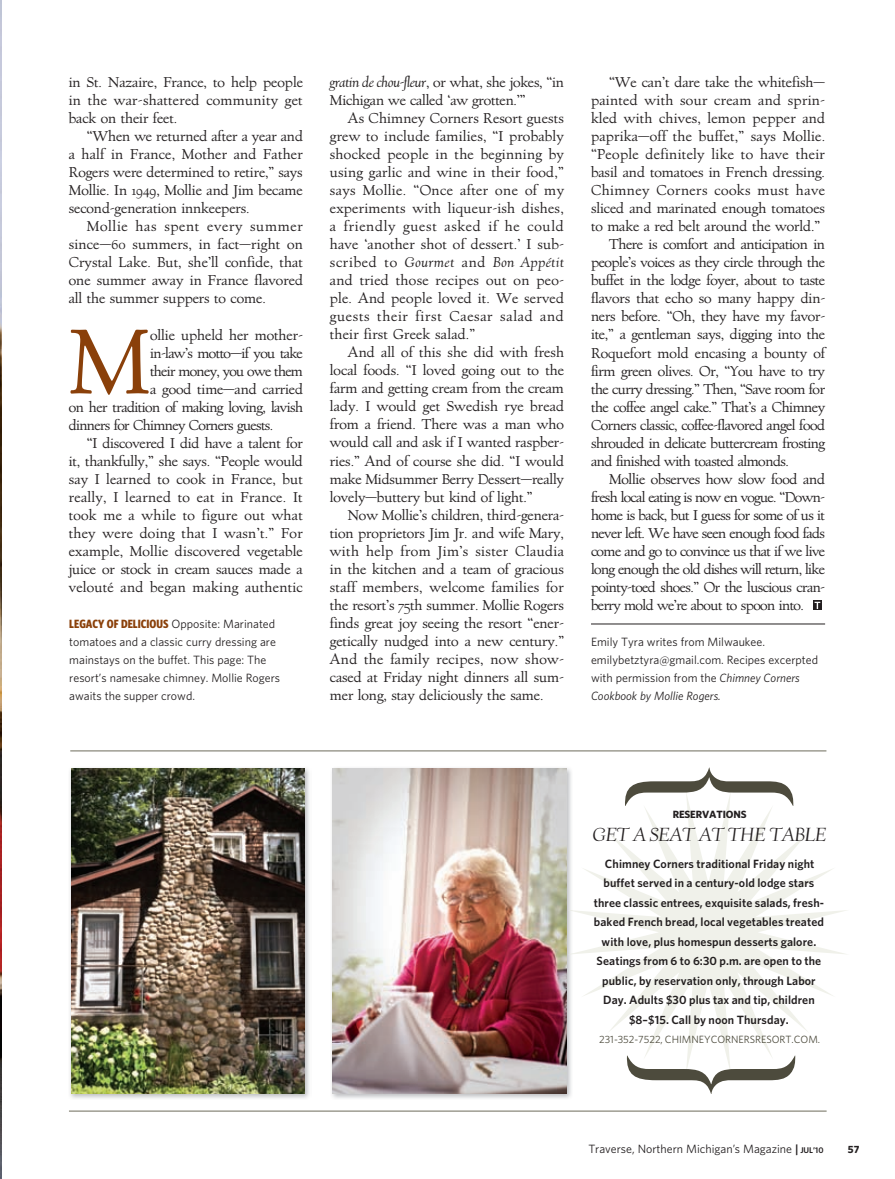
<style>
.page{position:relative;width:895px;height:1179px;background:#fff}
.page>*{position:absolute;margin:0;border:0;box-sizing:border-box;transform-origin:0 0}
.t1{font:87.3px "Village";color:#8a400a}
.t2{font:18px "Village Italic Titling";letter-spacing:-.015em;color:#231f20}
.t3{font:13.5px/18px "Village";letter-spacing:-.01em;color:#231f20;text-align:justify}
.t4{font:13.5px "Village";letter-spacing:-.035em;color:#231f20}
.t5{font:13.5px "Village";letter-spacing:-.04em;color:#231f20}
.t6{font:13.5px "Village";letter-spacing:-.045em;color:#231f20}
.t7{font:13.5px "Village";letter-spacing:.02em;color:#231f20}
.t8{font:13.5px "Village";letter-spacing:.015em;color:#231f20}
.t9{font:13.5px "Village";letter-spacing:.025em;color:#231f20}
.t10{font:13.5px "Village";letter-spacing:.01em;color:#231f20}
.t11{font:13.5px "Village";letter-spacing:.03em;color:#231f20}
.t12{font:13.5px "Village";letter-spacing:-.05em;color:#231f20}
.t13{font:12px/18px "Whitney";color:#231f20}
.t14{font:600 12px/19.5px "Whitney";letter-spacing:.01em;color:#231f20;text-align:center}
.t15{font:10.5px "Whitney";color:#4d4b3d}
.t16{font:700 10.5px "Whitney";letter-spacing:-.01em;color:#231f20}
.s1{font-family:"Whitney Condensed";font-weight:700;color:#8a400a}
.s2{font-style:italic}
.s3{font-weight:600}
.s4{font-weight:600;font-size:8.25px}
</style>
<div class="page">
<svg style="left:573px;top:799px;width:274px;height:263px"></svg>
<hr style="left:591px;top:623px;width:234px;height:1px;background:#231f20">
<div style="left:813px;top:600px;width:8px;height:9px;background:#231f20"></div>
<svg style="left:814px;top:601px;width:6px;height:8px"></svg>
<hr style="left:70px;top:750px;width:756px;height:1px;background:#9e9d92">
<hr style="left:69px;top:1110px;width:757px;height:1px;background:#9e9d92">
<img style="left:332px;top:768px;width:240px;height:331px">
<img style="left:567px;top:909px;width:6px;height:45px">
<img style="left:333px;top:768px;width:233px;height:325px">
<img style="left:70px;top:768px;width:239px;height:331px">
<img style="left:71px;top:768px;width:234px;height:325px">
<img style="left:0;top:3px;width:2px;height:1172px">
<svg style="left:626px;top:1055px;width:169px;height:38px"></svg>
<svg style="left:624px;top:767px;width:169px;height:38px"></svg>
<p class="t3" style="left:69px;top:74px;width:236px">in St. Nazaire, France, to help people in the war-shattered community get back on their feet.</p>
<p class="t3" style="left:69px;top:128px;width:236px;text-indent:18px">“When we returned after a year and a half in France, Mother and Father Rogers were determined to retire,” says Mollie. In 1949, Mollie and Jim became second-generation innkeepers.</p>
<p class="t3" style="left:69px;top:218px;width:236px;text-indent:18px">Mollie has spent every summer since—60 summers, in fact—right on Crystal Lake. But, she’ll confide, that one summer away in France flavored all the summer suppers to come.</p>
<h1 class="t1" style="left:69px;top:309px;width:83px">M</h1>
<p class="t3" style="left:150px;top:326px;width:154px">ollie upheld her mother-</p>
<p class="t6" style="left:150px;top:344px;width:154px">in-law’s motto—if you take</p>
<p class="t12" style="left:150px;top:362px;width:154px">their money, you owe them</p>
<p class="t3" style="left:150px;top:380px;width:154px">a good time—and carried</p>
<p class="t5" style="left:69px;top:398px;width:236px">on her tradition of making loving, lavish</p>
<p class="t6" style="left:69px;top:416px;width:206px">dinners for Chimney Corners guests.</p>
<p class="t3" style="left:87px;top:434px;width:217px">“I discovered I did have a talent for</p>
<p class="t3" style="left:69px;top:452px;width:235px">it, thankfully,” she says. “People would</p>
<p class="t8" style="left:69px;top:470px;width:236px">say I learned to cook in France, but</p>
<p class="t9" style="left:69px;top:488px;width:235px">really, I learned to eat in France. It</p>
<p class="t7" style="left:69px;top:506px;width:235px">took me a while to figure out what</p>
<p class="t7" style="left:69px;top:524px;width:235px">they were doing that I wasn’t.” For</p>
<p class="t10" style="left:69px;top:542px;width:235px">example, Mollie discovered vegetable</p>
<p class="t3" style="left:69px;top:560px;width:235px">juice or stock in cream sauces made a</p>
<p class="t7" style="left:69px;top:578px;width:235px">velouté and began making authentic</p>
<p class="t13" style="left:69px;top:614px;width:212px"><span class="s1">LEGACY OF DELICIOUS</span> Opposite: Marinated tomatoes and a classic curry dressing are mainstays on the buffet. This page: The resort’s namesake chimney. Mollie Rogers awaits the supper crowd.</p>
<p class="t3" style="left:330px;top:74px;width:235px"><span class="s2">gratin de chou-fleur</span>, or what, she jokes, “in<br>Michigan we called ‘aw grotten.’”</p>
<p class="t3" style="left:330px;top:110px;width:236px;text-indent:18px">As Chimney Corners Resort guests grew to include families, “I probably shocked people in the beginning by using garlic and wine in their food,” says Mollie. “Once after one of my experiments with liqueur-ish dishes, a friendly guest asked if he could have ‘another shot of dessert.’ I sub&shy;scribed to <span class="s2">Gourmet</span> and <span class="s2">Bon Appétit </span>and tried those recipes out on peo&shy;ple. And people loved it. We served guests their first Caesar salad and their first Greek salad.”</p>
<p class="t3" style="left:330px;top:344px;width:236px;text-indent:18px">And all of this she did with fresh local foods. “I loved going out to the farm and getting cream from the cream lady. I would get Swedish rye bread from a friend. There was a man who would call and ask if I wanted raspber&shy;ries.” And of course she did. “I would make Midsummer Berry Dessert—really lovely—buttery but kind of light.”</p>
<p class="t3" style="left:330px;top:506px;width:236px;text-indent:18px">Now Mollie’s children, third-genera&shy;tion proprietors Jim Jr. and wife Mary, with help from Jim’s sister Claudia in the kitchen and a team of gracious staff members, welcome families for the resort’s 75th summer. Mollie Rogers finds great joy seeing the resort “ener&shy;getically nudged into a new century.” And the family recipes, now show&shy;cased at Friday night dinners all sum&shy;mer long, stay deliciously the same.</p>
<p class="t3" style="left:609px;top:74px;width:217px">“We can’t dare take the whitefish—</p>
<p class="t7" style="left:591px;top:92px;width:236px">painted with sour cream and sprin-</p>
<p class="t8" style="left:591px;top:110px;width:235px">kled with chives, lemon pepper and</p>
<p class="t8" style="left:591px;top:128px;width:236px">paprika—off the buffet,” says Mollie.</p>
<p class="t9" style="left:591px;top:146px;width:235px">“People definitely like to have their</p>
<p class="t3" style="left:591px;top:164px;width:235px">basil and tomatoes in French dressing.</p>
<p class="t11" style="left:591px;top:182px;width:235px">Chimney Corners cooks must have</p>
<p class="t3" style="left:591px;top:200px;width:235px">sliced and marinated enough tomatoes</p>
<p class="t3" style="left:591px;top:218px;width:231px">to make a red belt around the world.”</p>
<p class="t3" style="left:609px;top:236px;width:217px">There is comfort and anticipation in</p>
<p class="t4" style="left:591px;top:254px;width:235px">people’s voices as they circle through the</p>
<p class="t3" style="left:591px;top:272px;width:236px">buffet in the lodge foyer, about to taste</p>
<p class="t3" style="left:591px;top:290px;width:236px">flavors that echo so many happy din-</p>
<p class="t3" style="left:591px;top:308px;width:236px">ners before. “Oh, they have my favor-</p>
<p class="t3" style="left:591px;top:326px;width:236px">ite,” a gentleman says, digging into the</p>
<p class="t3" style="left:591px;top:344px;width:236px">Roquefort mold encasing a bounty of</p>
<p class="t3" style="left:591px;top:362px;width:235px">firm green olives. Or, “You have to try</p>
<p class="t4" style="left:591px;top:380px;width:235px">the curry dressing.” Then, “Save room for</p>
<p class="t4" style="left:591px;top:398px;width:235px">the coffee angel cake.” That’s a Chimney</p>
<p class="t4" style="left:591px;top:416px;width:235px">Corners classic, coffee-flavored angel food</p>
<p class="t4" style="left:591px;top:434px;width:235px">shrouded in delicate buttercream frosting</p>
<p class="t4" style="left:591px;top:452px;width:199px">and finished with toasted almonds.</p>
<p class="t3" style="left:609px;top:470px;width:217px">Mollie observes how slow food and</p>
<p class="t6" style="left:591px;top:488px;width:235px">fresh local eating is now en vogue. “Down-</p>
<p class="t5" style="left:591px;top:506px;width:235px">home is back, but I guess for some of us it</p>
<p class="t5" style="left:591px;top:524px;width:235px">never left. We have seen enough food fads</p>
<p class="t5" style="left:591px;top:542px;width:235px">come and go to convince us that if we live</p>
<p class="t6" style="left:591px;top:560px;width:235px">long enough the old dishes will return, like</p>
<p class="t5" style="left:591px;top:578px;width:235px">pointy-toed shoes.” Or the luscious cran-</p>
<p class="t5" style="left:591px;top:596px;width:214px">berry mold we’re about to spoon into.</p>
<p class="t13" style="left:591px;top:632px;width:229px">Emily Tyra writes from Milwaukee. emilybetztyra@gmail.com. Recipes excerpted with permission from the <span class="s2">Chimney Corners Cookbook by Mollie Rogers.</span></p>
<p class="t16" style="left:673px;top:808px;width:75px">RESERVATIONS</p>
<h2 class="t2" style="left:593px;top:823px;width:235px">GET A SEAT AT THE TABLE</h2>
<p class="t14" style="left:594px;top:853px;width:232px">Chimney Corners traditional Friday night buffet served in a century-old lodge stars three classic entrees, exquisite salads, fresh&shy;baked French bread, local vegetables treated with love, plus homespun desserts galore.<br>Seatings from 6 to 6:30 p.m. are open to the public, by reservation only, through Labor Day. Adults $30 plus tax and tip, children $8–$15. Call by noon Thursday.</p>
<p class="t15" style="left:599px;top:1033px;width:222px">231-352-7522, CHIMNEYCORNERSRESORT.COM.</p>
<p class="t13" style="left:588px;top:1139px;width:237px">Traverse, Northern Michigan’s Magazine <span class="s3">|</span> <span class="s4">JUL’10</span></p>
<p class="t16" style="left:848px;top:1142px;width:13px">57</p>
</div>
